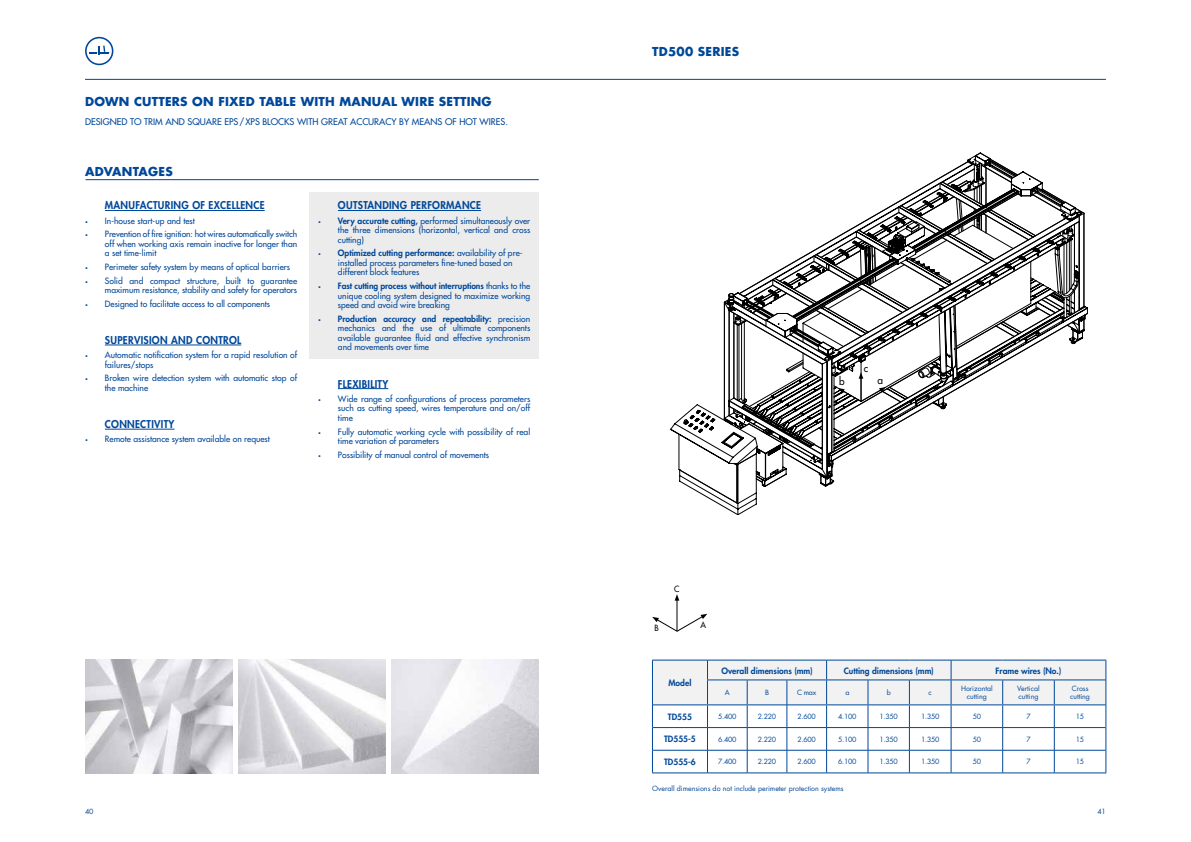
<style>
.page{position:relative;width:1191px;height:842px;background:#fff}
.page>*{position:absolute;margin:0;border:0;box-sizing:border-box;transform-origin:0 0}
.t1{font:700 12px "Futura Std";letter-spacing:.02em;color:#004799}
.t2{font:800 10.5px "Futura Std";letter-spacing:.03em;color:#004799;scale:.95 1}
.t3{font:500 10.5px "Futura Std";color:#000;scale:.95 1}
.t4{font:500 9px "Futura Std";color:#004799}
.t5{font:500 8.5px/9.5px "Futura Std";color:#004799;text-align:justify}
.t6{font:800 8.5px "Futura Std";color:#004799}
.t7{font:500 8.4px "Futura Std";color:#000;scale:.95 1}
.t8{font:7px/8px "Futura Std";color:#004799}
.s1{font-size:5px}
.s2{font-weight:800}
</style>
<div class="page">
<img style="left:391px;top:660px;width:148px;height:113px">
<img style="left:85px;top:660px;width:147px;height:113px">
<img style="left:238px;top:660px;width:148px;height:113px">
<hr style="left:85px;top:79px;width:1021px;height:1px;background:#004799">
<svg style="left:678px;top:415px;width:79px;height:89px"></svg>
<svg style="left:684px;top:158px;width:401px;height:325px"></svg>
<svg style="left:724px;top:159px;width:360px;height:327px"></svg>
<svg style="left:729px;top:161px;width:349px;height:294px"></svg>
<svg style="left:728px;top:168px;width:346px;height:312px"></svg>
<hr style="left:86px;top:179px;width:453px;height:1px;background:#004799">
<svg style="left:728px;top:168px;width:326px;height:234px"></svg>
<svg style="left:85px;top:37px;width:28px;height:28px"></svg>
<hr style="left:676px;top:599px;width:1px;height:32px;background:#000">
<svg style="left:674px;top:594px;width:5px;height:7px"></svg>
<svg style="left:652px;top:614px;width:55px;height:18px"></svg>
<div style="left:310px;top:193px;width:229px;height:166px;background:#ececed"></div>
<hr style="left:105px;top:210px;width:160px;height:1px;background:#004799">
<hr style="left:338px;top:210px;width:143px;height:1px;background:#004799">
<hr style="left:105px;top:429px;width:69px;height:1px;background:#004799">
<hr style="left:338px;top:388px;width:50px;height:1px;background:#004799">
<hr style="left:105px;top:345px;width:136px;height:1px;background:#004799">
<hr style="left:652px;top:773px;width:55px;height:1px;background:#004799">
<hr style="left:707px;top:773px;width:40px;height:1px;background:#004799">
<hr style="left:747px;top:773px;width:40px;height:1px;background:#004799">
<hr style="left:787px;top:773px;width:39px;height:1px;background:#004799">
<hr style="left:826px;top:773px;width:42px;height:1px;background:#004799">
<hr style="left:868px;top:773px;width:41px;height:1px;background:#004799">
<hr style="left:909px;top:773px;width:42px;height:1px;background:#004799">
<hr style="left:951px;top:773px;width:51px;height:1px;background:#004799">
<hr style="left:1002px;top:773px;width:52px;height:1px;background:#004799">
<hr style="left:1054px;top:773px;width:52px;height:1px;background:#004799">
<svg style="left:652px;top:660px;width:454px;height:113px"></svg>
<hr style="left:652px;top:750px;width:55px;height:1px;background:#004799">
<hr style="left:707px;top:750px;width:40px;height:1px;background:#004799">
<hr style="left:747px;top:750px;width:40px;height:1px;background:#004799">
<hr style="left:787px;top:750px;width:39px;height:1px;background:#004799">
<hr style="left:826px;top:750px;width:42px;height:1px;background:#004799">
<hr style="left:868px;top:750px;width:41px;height:1px;background:#004799">
<hr style="left:909px;top:750px;width:42px;height:1px;background:#004799">
<hr style="left:951px;top:750px;width:51px;height:1px;background:#004799">
<hr style="left:1002px;top:750px;width:52px;height:1px;background:#004799">
<hr style="left:1054px;top:750px;width:51px;height:1px;background:#004799">
<hr style="left:652px;top:727px;width:55px;height:1px;background:#004799">
<hr style="left:707px;top:727px;width:40px;height:1px;background:#004799">
<hr style="left:747px;top:727px;width:40px;height:1px;background:#004799">
<hr style="left:787px;top:727px;width:39px;height:1px;background:#004799">
<hr style="left:826px;top:727px;width:42px;height:1px;background:#004799">
<hr style="left:868px;top:727px;width:41px;height:1px;background:#004799">
<hr style="left:909px;top:727px;width:42px;height:1px;background:#004799">
<hr style="left:951px;top:727px;width:51px;height:1px;background:#004799">
<hr style="left:1002px;top:727px;width:52px;height:1px;background:#004799">
<hr style="left:1054px;top:727px;width:51px;height:1px;background:#004799">
<h1 class="t1" style="left:85px;top:94px;width:408px">DOWN CUTTERS ON FIXED TABLE WITH MANUAL WIRE SETTING</h1>
<p class="t4" style="left:85px;top:116px;width:424px">DESIGNED TO TRIM AND SQUARE EPS / XPS BLOCKS WITH GREAT ACCURACY BY MEANS OF HOT WIRES.</p>
<h1 class="t1" style="left:85px;top:164px;width:89px">ADVANTAGES</h1>
<p class="t2" style="left:105px;top:199px;width:170px">MANUFACTURING OF EXCELLENCE</p>
<p class="t5" style="left:85px;top:216px;width:111px"><span class="s1">•</span> In-house start-up and test</p>
<p class="t5" style="left:105px;top:230px;width:194px;text-indent:-20px"><span class="s1">•</span> Prevention of fire ignition: hot wires automatically switch off when working axis remain inactive for longer than a set time-limit</p>
<p class="t5" style="left:85px;top:262px;width:207px"><span class="s1">•</span> Perimeter safety system by means of optical barriers</p>
<p class="t5" style="left:85px;top:276px;width:214px;text-align:right"><span class="s1">•</span> Solid and compact structure, built to guarantee maximum resistance, stability and safety for operators</p>
<p class="t5" style="left:85px;top:299px;width:186px"><span class="s1">•</span> Designed to facilitate access to all components</p>
<p class="t2" style="left:105px;top:333px;width:145px">SUPERVISION AND CONTROL</p>
<p class="t5" style="left:105px;top:350px;width:194px;text-indent:-20px"><span class="s1">•</span> Automatic notification system for a rapid resolution of failures/stops</p>
<p class="t5" style="left:105px;top:373px;width:194px;text-indent:-20px"><span class="s1">•</span> Broken wire detection system with automatic stop of the machine</p>
<p class="t2" style="left:105px;top:418px;width:75px">CONNECTIVITY</p>
<p class="t5" style="left:85px;top:434px;width:186px"><span class="s1">•</span> Remote assistance system available on request</p>
<p class="t2" style="left:338px;top:199px;width:152px">OUTSTANDING PERFORMANCE</p>
<p class="t5" style="left:338px;top:216px;width:194px;text-indent:-20px"><span class="s1">•</span> <span class="s2">Very accurate cutting,</span> performed simultaneously over the three dimensions (horizontal, vertical and cross cutting)</p>
<p class="t5" style="left:338px;top:249px;width:186px;text-align:left;text-indent:-20px"><span class="s1">•</span> <span class="s2">Optimized cutting performance:</span> availability of pre&shy;installed process parameters fine-tuned based on different block features</p>
<p class="t5" style="left:338px;top:281px;width:194px;text-indent:-20px"><span class="s1">•</span> <span class="s2">Fast cutting process without interruptions</span> thanks to the unique cooling system designed to maximize working speed and avoid wire breaking</p>
<p class="t5" style="left:338px;top:314px;width:194px;text-indent:-20px"><span class="s1">•</span> <span class="s2">Production accuracy and repeatability:</span> precision mechanics and the use of ultimate components available guarantee fluid and effective synchronism and movements over time</p>
<p class="t2" style="left:338px;top:377px;width:54px">FLEXIBILITY</p>
<p class="t5" style="left:338px;top:394px;width:194px;text-indent:-20px"><span class="s1">•</span> Wide range of configurations of process parameters such as cutting speed, wires temperature and on/off time</p>
<p class="t5" style="left:338px;top:427px;width:194px;text-indent:-20px"><span class="s1">•</span> Fully automatic working cycle with possibility of real time variation of parameters</p>
<p class="t5" style="left:318px;top:450px;width:172px"><span class="s1">•</span> Possibility of manual control of movements</p>
<h1 class="t1" style="left:652px;top:43px;width:88px">TD500 SERIES</h1>
<p class="t7" style="left:654px;top:622px;width:6px">B</p>
<p class="t7" style="left:674px;top:584px;width:7px">C</p>
<p class="t7" style="left:700px;top:619px;width:7px">A</p>
<p class="t3" style="left:863px;top:361px;width:6px">c</p>
<p class="t3" style="left:839px;top:375px;width:7px">b</p>
<p class="t3" style="left:877px;top:374px;width:7px">a</p>
<p class="t6" style="left:668px;top:677px;width:24px">Model</p>
<p class="t6" style="left:721px;top:665px;width:93px">Overall dimensions (mm)</p>
<p class="t6" style="left:844px;top:665px;width:91px">Cutting dimensions (mm)</p>
<p class="t6" style="left:995px;top:665px;width:67px">Frame wires (No.)</p>
<p class="t8" style="left:725px;top:689px;width:6px">A</p>
<p class="t8" style="left:765px;top:689px;width:5px">B</p>
<p class="t8" style="left:797px;top:689px;width:20px">C max</p>
<p class="t8" style="left:845px;top:689px;width:6px">a</p>
<p class="t8" style="left:886px;top:689px;width:6px">b</p>
<p class="t8" style="left:928px;top:689px;width:5px">c</p>
<p class="t8" style="left:961px;top:685px;width:33px;text-align:center">Horizontal cutting</p>
<p class="t8" style="left:1017px;top:685px;width:24px">Vertical cutting</p>
<p class="t8" style="left:1070px;top:685px;width:21px">Cross cutting</p>
<p class="t6" style="left:668px;top:711px;width:26px">TD555</p>
<p class="t8" style="left:718px;top:713px;width:20px">5.400</p>
<p class="t8" style="left:758px;top:713px;width:20px">2.220</p>
<p class="t8" style="left:797px;top:713px;width:20px">2.600</p>
<p class="t8" style="left:838px;top:713px;width:20px">4.100</p>
<p class="t8" style="left:879px;top:713px;width:20px">1.350</p>
<p class="t8" style="left:921px;top:713px;width:20px">1.350</p>
<p class="t8" style="left:972px;top:713px;width:10px">50</p>
<p class="t8" style="left:1026px;top:713px;width:6px">7</p>
<p class="t8" style="left:1076px;top:713px;width:10px">15</p>
<p class="t6" style="left:664px;top:734px;width:33px">TD555-5</p>
<p class="t8" style="left:718px;top:735px;width:20px">6.400</p>
<p class="t8" style="left:758px;top:735px;width:20px">2.220</p>
<p class="t8" style="left:797px;top:735px;width:20px">2.600</p>
<p class="t8" style="left:838px;top:735px;width:20px">5.100</p>
<p class="t8" style="left:879px;top:735px;width:20px">1.350</p>
<p class="t8" style="left:921px;top:735px;width:20px">1.350</p>
<p class="t8" style="left:972px;top:735px;width:10px">50</p>
<p class="t8" style="left:1026px;top:735px;width:6px">7</p>
<p class="t8" style="left:1076px;top:735px;width:10px">15</p>
<p class="t6" style="left:664px;top:756px;width:33px">TD555-6</p>
<p class="t8" style="left:718px;top:758px;width:20px">7.400</p>
<p class="t8" style="left:758px;top:758px;width:20px">2.220</p>
<p class="t8" style="left:797px;top:758px;width:20px">2.600</p>
<p class="t8" style="left:838px;top:758px;width:20px">6.100</p>
<p class="t8" style="left:879px;top:758px;width:20px">1.350</p>
<p class="t8" style="left:921px;top:758px;width:20px">1.350</p>
<p class="t8" style="left:972px;top:758px;width:10px">50</p>
<p class="t8" style="left:1026px;top:758px;width:6px">7</p>
<p class="t8" style="left:1076px;top:758px;width:10px">15</p>
<p class="t8" style="left:652px;top:784px;width:193px">Overall dimensions do not include perimeter protection systems</p>
<p class="t8" style="left:85px;top:807px;width:10px">40</p>
<p class="t8" style="left:1097px;top:807px;width:10px">41</p>
</div>
